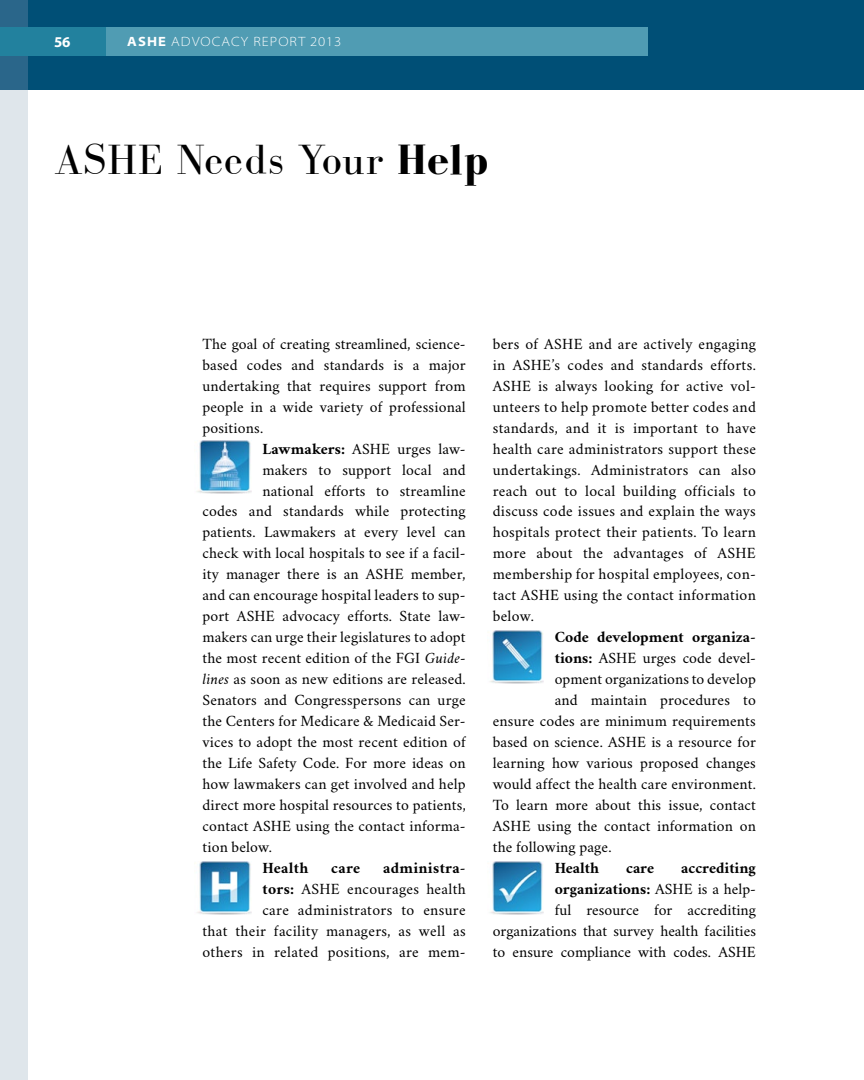
<style>
.page{position:relative;width:864px;height:1080px;background:#fff}
.page>*{position:absolute;margin:0;border:0;box-sizing:border-box;transform-origin:0 0}
.t1{font:43.5px "Bodoni FLF";letter-spacing:.01em;color:#000}
.t2{font:15.75px/21px "Crimson";letter-spacing:.01em;color:#000;text-align:justify}
.t3{font:700 15.75px "Crimson";color:#000}
.t4{font:700 15px "Myriad Pro";color:#fff}
.t5{font:300 semi-expanded 13.5px "Myriad Pro";letter-spacing:.08em;color:#fff}
.s1{font-weight:700}
.s2{font-style:italic}
</style>
<div class="page">
<img style="left:490px;top:861px;width:54px;height:53px">
<img style="left:490px;top:631px;width:54px;height:53px">
<img style="left:197px;top:441px;width:55px;height:52px">
<img style="left:197px;top:861px;width:55px;height:53px">
<div style="left:0;top:0;width:28px;height:1080px;background:#dfe6eb"></div>
<div style="left:0;top:0;width:864px;height:90px;background:#004f76"></div>
<div style="left:0;top:0;width:28px;height:90px;background:#2a668a"></div>
<div style="left:0;top:27px;width:528px;height:28px;background:#22819e"></div>
<div style="left:107px;top:27px;width:541px;height:28px;background:#509cb3"></div>
<p class="t4" style="left:54px;top:32px;width:18px">56</p>
<p class="t5" style="left:127px;top:33px;width:216px"><span class="s1">ASHE</span> ADVOCACY REPORT 2013</p>
<h1 class="t1" style="left:54px;top:136px;width:436px">ASHE Needs Your <span class="s1">Help</span></h1>
<p class="t2" style="left:202px;top:332px;width:265px">The goal of creating streamlined, science&shy;based codes and standards is a major undertaking that requires support from people in a wide variety of professional positions.</p>
<p class="t2" style="left:262px;top:437px;width:205px"><span class="s1">Lawmakers:</span> ASHE urges law-</p>
<p class="t2" style="left:262px;top:458px;width:205px">makers to support local and</p>
<p class="t2" style="left:262px;top:479px;width:205px">national efforts to streamline</p>
<p class="t2" style="left:202px;top:500px;width:265px">codes and standards while protecting</p>
<p class="t2" style="left:202px;top:521px;width:265px">patients. Lawmakers at every level can</p>
<p class="t2" style="left:202px;top:542px;width:265px">check with local hospitals to see if a facil-</p>
<p class="t2" style="left:202px;top:563px;width:265px">ity manager there is an ASHE member,</p>
<p class="t2" style="left:202px;top:584px;width:265px">and can encourage hospital leaders to sup-</p>
<p class="t2" style="left:202px;top:605px;width:265px">port ASHE advocacy efforts. State law-</p>
<p class="t2" style="left:202px;top:626px;width:265px">makers can urge their legislatures to adopt</p>
<p class="t2" style="left:202px;top:647px;width:265px">the most recent edition of the FGI <span class="s2">Guide-</span></p>
<p class="t2" style="left:202px;top:668px;width:265px"><span class="s2">lines</span> as soon as new editions are released.</p>
<p class="t2" style="left:202px;top:689px;width:265px">Senators and Congresspersons can urge</p>
<p class="t2" style="left:202px;top:710px;width:265px">the Centers for Medicare &amp; Medicaid Ser-</p>
<p class="t2" style="left:202px;top:731px;width:265px">vices to adopt the most recent edition of</p>
<p class="t2" style="left:202px;top:752px;width:265px">the Life Safety Code. For more ideas on</p>
<p class="t2" style="left:202px;top:773px;width:265px">how lawmakers can get involved and help</p>
<p class="t2" style="left:202px;top:794px;width:265px">direct more hospital resources to patients,</p>
<p class="t2" style="left:202px;top:815px;width:265px">contact ASHE using the contact informa-</p>
<p class="t2" style="left:202px;top:836px;width:71px">tion below.</p>
<p class="t3" style="left:262px;top:856px;width:47px">Health</p>
<p class="t3" style="left:331px;top:856px;width:30px">care</p>
<p class="t2" style="left:202px;top:857px;width:265px;text-align:right"><span class="s1">administra-<br>tors:</span> ASHE encourages health<br>care administrators to ensure<br>that their facility managers, as well as others in related positions, are mem-</p>
<p class="t2" style="left:493px;top:332px;width:265px">bers of ASHE and are actively engaging in ASHE’s codes and standards efforts.<br>ASHE is always looking for active vol&shy;unteers to help promote better codes and standards, and it is important to have health care administrators support these undertakings. Administrators can also reach out to local building officials to discuss code issues and explain the ways hospitals protect their patients. To learn more about the advantages of ASHE membership for hospital employees, con&shy;tact ASHE using the contact information below.</p>
<p class="t3" style="left:555px;top:625px;width:203px">Code development organiza-</p>
<p class="t2" style="left:555px;top:647px;width:203px"><span class="s1">tions:</span> ASHE urges code devel-</p>
<p class="t2" style="left:555px;top:668px;width:203px">opment organizations to develop</p>
<p class="t2" style="left:555px;top:689px;width:203px">and maintain procedures to</p>
<p class="t2" style="left:493px;top:710px;width:265px">ensure codes are minimum requirements</p>
<p class="t2" style="left:493px;top:731px;width:265px">based on science. ASHE is a resource for</p>
<p class="t2" style="left:493px;top:752px;width:265px">learning how various proposed changes</p>
<p class="t2" style="left:493px;top:773px;width:265px">would affect the health care environment.</p>
<p class="t2" style="left:493px;top:794px;width:265px">To learn more about this issue, contact</p>
<p class="t2" style="left:493px;top:815px;width:265px">ASHE using the contact information on</p>
<p class="t2" style="left:493px;top:836px;width:120px">the following page.</p>
<p class="t3" style="left:555px;top:856px;width:46px">Health</p>
<p class="t3" style="left:626px;top:856px;width:30px">care</p>
<p class="t2" style="left:493px;top:857px;width:265px;text-align:right"><span class="s1">accrediting<br>organizations:</span> ASHE is a help-<br>ful resource for accrediting organizations that survey health facilities to ensure compliance with codes. ASHE</p>
</div>
